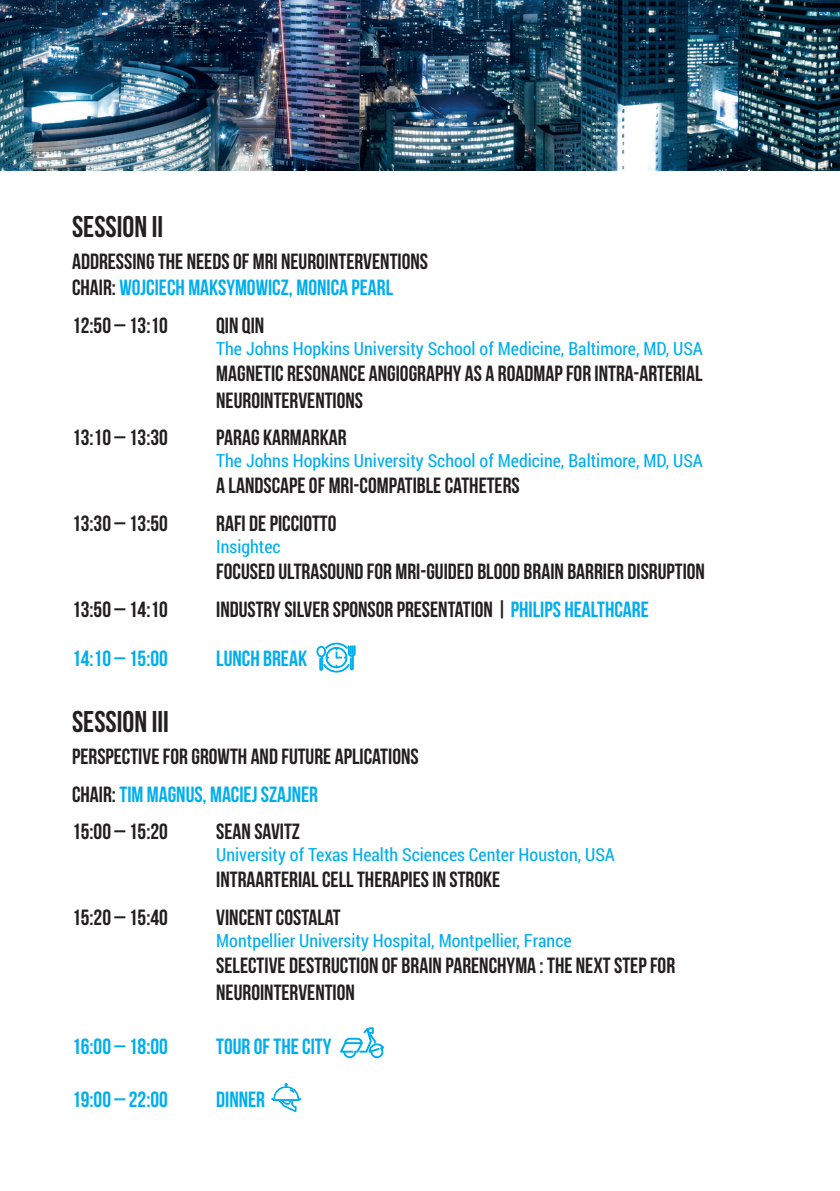
<style>
.page{position:relative;width:840px;height:1191px;background:#fff}
.page>*{position:absolute;margin:0;border:0;box-sizing:border-box;transform-origin:0 0}
.t1{font:30px "Bebas Neue";color:#231f20}
.t2{font:22px/26.4px "Bebas Neue";color:#231f20}
.t3{font:22px "Bebas Neue";color:#00aeef}
.t4{font:18px "Roboto Condensed";color:#00aeef}
.s1{color:#00aeef}
.s2{color:#231f20}
</style>
<div class="page">
<img style="left:0;top:0;width:839px;height:170px">
<svg style="left:271px;top:1083px;width:31px;height:30px"></svg>
<svg style="left:340px;top:1027px;width:44px;height:31px"></svg>
<svg style="left:316px;top:642px;width:39px;height:30px"></svg>
<p class="t1" style="left:72px;top:210px;width:93px">SESSION II</p>
<p class="t2" style="left:72px;top:248px;width:357px">ADDRESSING THE NEEDS OF MRI NEUROINTERVENTIONS<br>CHAIR: <span class="s1">WOJCIECH MAKSYMOWICZ, MONICA PEARL</span></p>
<p class="t2" style="left:72px;top:312px;width:97px">12:50 – 13:10</p>
<p class="t2" style="left:216px;top:312px;width:49px">QIN QIN</p>
<p class="t4" style="left:216px;top:336px;width:488px">The Johns Hopkins University School of Medicine, Baltimore, MD, USA</p>
<p class="t2" style="left:216px;top:360px;width:487px">MAGNETIC RESONANCE ANGIOGRAPHY AS A ROADMAP FOR INTRA-ARTERIAL<br>NEUROINTERVENTIONS</p>
<p class="t2" style="left:72px;top:424px;width:97px">13:10 – 13:30</p>
<p class="t2" style="left:216px;top:424px;width:132px">PARAG KARMARKAR</p>
<p class="t4" style="left:216px;top:448px;width:488px">The Johns Hopkins University School of Medicine, Baltimore, MD, USA</p>
<p class="t2" style="left:216px;top:472px;width:305px">A LANDSCAPE OF MRI-COMPATIBLE CATHETERS</p>
<p class="t2" style="left:72px;top:510px;width:97px">13:30 – 13:50</p>
<p class="t2" style="left:216px;top:510px;width:122px">RAFI DE PICCIOTTO</p>
<p class="t4" style="left:216px;top:534px;width:66px">Insightec</p>
<p class="t2" style="left:216px;top:558px;width:490px">FOCUSED ULTRASOUND FOR MRI-GUIDED BLOOD BRAIN BARRIER DISRUPTION</p>
<p class="t2" style="left:72px;top:596px;width:97px">13:50 – 14:10</p>
<p class="t2" style="left:216px;top:596px;width:434px">INDUSTRY SILVER SPONSOR PRESENTATION | <span class="s1">PHILIPS HEALTHCARE</span></p>
<p class="t3" style="left:72px;top:646px;width:97px">14:10 – 15:00</p>
<p class="t3" style="left:216px;top:646px;width:92px">LUNCH BREAK</p>
<p class="t1" style="left:72px;top:705px;width:98px">SESSION III</p>
<p class="t2" style="left:72px;top:743px;width:348px">PERSPECTIVE FOR GROWTH AND FUTURE APLICATIONS</p>
<p class="t3" style="left:72px;top:782px;width:247px"><span class="s2">CHAIR:</span> TIM MAGNUS, MACIEJ SZAJNER</p>
<p class="t2" style="left:72px;top:818px;width:97px">15:00 – 15:20</p>
<p class="t2" style="left:216px;top:818px;width:85px">SEAN SAVITZ</p>
<p class="t4" style="left:216px;top:842px;width:400px">University of Texas Health Sciences Center Houston, USA</p>
<p class="t2" style="left:216px;top:866px;width:285px">INTRAARTERIAL CELL THERAPIES IN STROKE</p>
<p class="t2" style="left:72px;top:904px;width:97px">15:20 – 15:40</p>
<p class="t2" style="left:216px;top:904px;width:126px">VINCENT COSTALAT</p>
<p class="t4" style="left:216px;top:928px;width:357px">Montpellier University Hospital, Montpellier, France</p>
<p class="t2" style="left:216px;top:952px;width:460px">SELECTIVE DESTRUCTION OF BRAIN PARENCHYMA : THE NEXT STEP FOR<br>NEUROINTERVENTION</p>
<p class="t3" style="left:72px;top:1034px;width:97px">16:00 – 18:00</p>
<p class="t3" style="left:216px;top:1034px;width:117px">TOUR OF THE CITY</p>
<p class="t3" style="left:72px;top:1087px;width:97px">19:00 – 22:00</p>
<p class="t3" style="left:216px;top:1087px;width:50px">DINNER</p>
</div>
